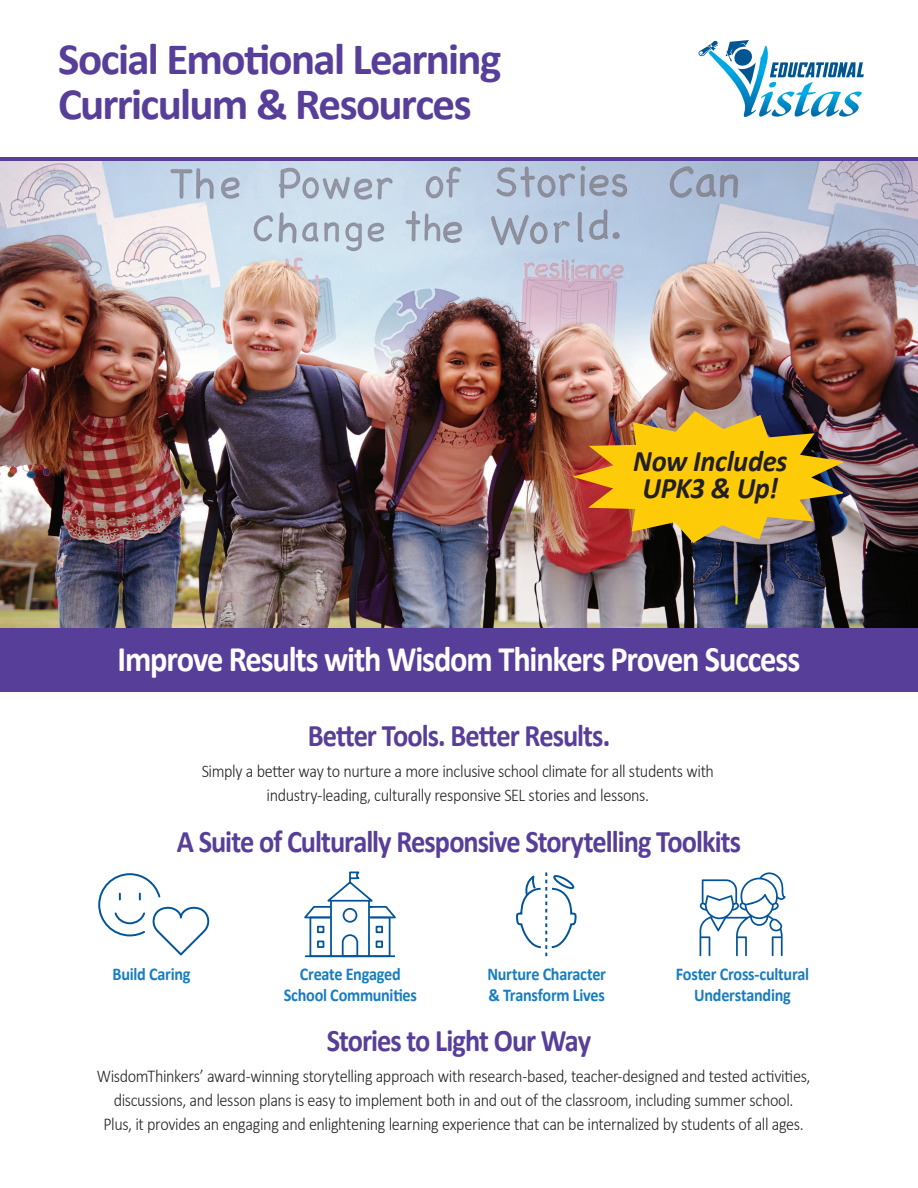
<style>
.page{position:relative;width:918px;height:1188px;background:#fff}
.page>*{position:absolute;margin:0;border:0;box-sizing:border-box;transform-origin:0 0}
.t1{font:700 45px/45px "Calibri";letter-spacing:-.04em;color:#573e99}
.t2{font:700 36px "Calibri";letter-spacing:-.035em;color:#fff;scale:.9 1}
.t3{font:700 31.5px "Calibri";letter-spacing:-.035em;color:#573e99;scale:.9 1}
.t4{font:italic 700 30px/27px "Calibri";letter-spacing:-.015em;color:#231f20;text-align:center;scale:.95 1}
.t5{font:300 18px/24px "Calibri";letter-spacing:-.025em;color:#231f20;text-align:center;scale:.9 1}
.t6{font:700 18px "Calibri";letter-spacing:-.015em;color:#177dc2;scale:.9 1}
</style>
<div class="page">
<img style="left:0;top:160px;width:918px;height:469px">
<svg style="left:698px;top:40px;width:166px;height:77px"></svg>
<img style="left:0;top:514px;width:1px;height:115px">
<div style="left:0;top:629px;width:918px;height:63px;background:#573e99"></div>
<hr style="left:0;top:157px;width:918px;height:3px;background:#573e99">
<img style="left:573px;top:411px;width:270px;height:132px">
<div style="left:368px;top:917px;width:23px;height:40px;border:2px solid #01549a"></div>
<hr style="left:305px;top:955px;width:90px;height:2px;background:#01549a">
<svg style="left:341px;top:934px;width:18px;height:24px"></svg>
<div style="left:310px;top:917px;width:22px;height:40px;border:2px solid #01549a"></div>
<div style="left:317px;top:926px;width:7px;height:7px;border:2px solid #01549a"></div>
<div style="left:317px;top:941px;width:7px;height:7px;border:2px solid #01549a"></div>
<svg style="left:304px;top:871px;width:92px;height:48px"></svg>
<div style="left:376px;top:926px;width:7px;height:7px;border:2px solid #01549a"></div>
<div style="left:376px;top:941px;width:7px;height:7px;border:2px solid #01549a"></div>
<div style="left:343px;top:908px;width:14px;height:15px;border:2px solid #01549a;border-radius:50%"></div>
<svg style="left:98px;top:873px;width:112px;height:83px"></svg>
<svg style="left:516px;top:872px;width:61px;height:84px"></svg>
<svg style="left:699px;top:872px;width:87px;height:84px"></svg>
<hr style="left:0;top:1068px;width:1px;height:120px;background:#573e99">
<p class="t1" style="left:58px;top:37px;width:445px">Social Emotional Learning<br>Curriculum &amp; Resources</p>
<p class="t4" style="left:633px;top:448px;width:164px">Now Includes<br>UPK3 &amp; Up!</p>
<p class="t2" style="left:118px;top:636px;width:760px">Improve Results with Wisdom Thinkers Proven Success</p>
<p class="t3" style="left:308px;top:715px;width:338px">Better Tools. Better Results.</p>
<p class="t5" style="left:202px;top:758px;width:571px">Simply a better way to nurture a more inclusive school climate for all students with industry-leading, culturally responsive SEL stories and lessons.</p>
<p class="t3" style="left:177px;top:822px;width:629px">A Suite of Culturally Responsive Storytelling Toolkits</p>
<p class="t6" style="left:113px;top:963px;width:88px">Build Caring</p>
<p class="t6" style="left:300px;top:963px;width:114px">Create Engaged</p>
<p class="t6" style="left:284px;top:984px;width:150px">School Communities</p>
<p class="t6" style="left:487px;top:963px;width:133px">Nurture Character</p>
<p class="t6" style="left:488px;top:984px;width:131px">&amp; Transform Lives</p>
<p class="t3" style="left:327px;top:1020px;width:295px">Stories to Light Our Way</p>
<p class="t6" style="left:676px;top:963px;width:150px">Foster Cross-cultural</p>
<p class="t6" style="left:694px;top:984px;width:109px">Understanding</p>
<p class="t5" style="left:97px;top:1063px;width:795px">WisdomThinkers’ award-winning storytelling approach with research-based, teacher-designed and tested activities, discussions, and lesson plans is easy to implement both in and out of the classroom, including summer school.<br>Plus, it provides an engaging and enlightening learning experience that can be internalized by students of all ages.</p>
</div>
